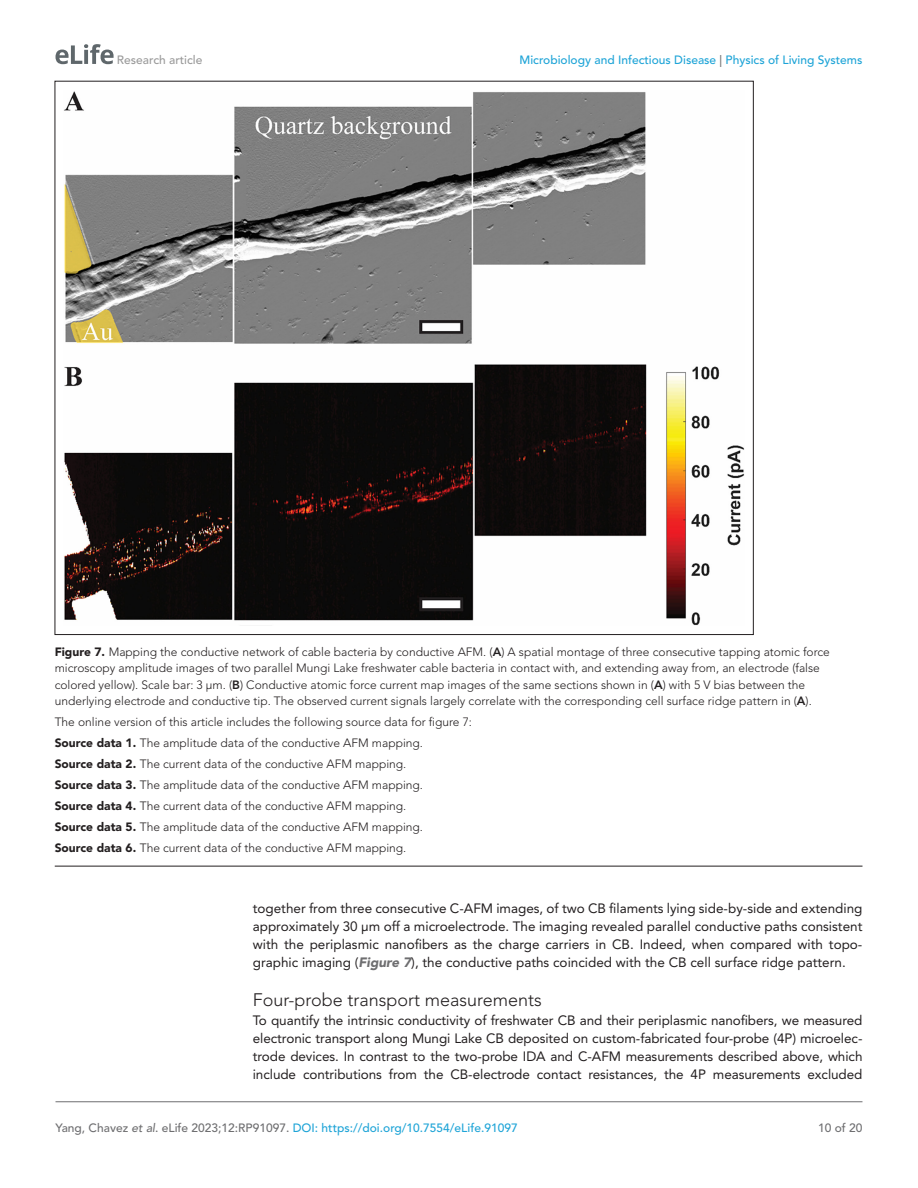
<style>
.page{position:relative;width:918px;height:1188px;background:#fff}
.page>*{position:absolute;margin:0;border:0;box-sizing:border-box;transform-origin:0 0}
.t1{font:300 18px "Avenir LT Std";color:#231f20}
.t2{font:13.5px/18px "Avenir LT Std";color:#231f20;text-align:justify}
.t3{font:300 12px/21px "Avenir LT Std";color:#231f20}
.t4{font:500 12px "Avenir LT Std";color:#1ea4d7}
.t5{font:500 12px "Avenir LT Std";color:#9a9a9a}
.t6{font:500 12px "Avenir LT Std";color:#6e6e70}
.s1{color:#6e6e70}
.s2{font-weight:900}
.s3{font-weight:800}
.s4{font-weight:900;font-style:italic;color:#6e6e70}
.s5{font-style:italic;color:#6e6e70}
</style>
<div class="page">
<svg style="left:56px;top:44px;width:58px;height:20px"></svg>
<hr style="left:56px;top:1101px;width:806px;height:1px;background:#6e6e70">
<hr style="left:55px;top:866px;width:807px;height:1px;background:#231f20">
<img style="left:64px;top:91px;width:680px;height:535px">
<p class="t5" style="left:117px;top:53px;width:87px">Research article</p>
<p class="t4" style="left:520px;top:53px;width:344px">Microbiology and Infectious Disease <span class="s1">|</span> Physics of Living Systems</p>
<p class="t3" style="left:55px;top:643px;width:777px;line-height:16.5px"><span class="s2">Figure 7.</span> Mapping the conductive network of cable bacteria by conductive AFM. (<span class="s3">A</span>) A spatial montage of three consecutive tapping atomic force microscopy amplitude images of two parallel Mungi Lake freshwater cable bacteria in contact with, and extending away from, an electrode (false colored yellow). Scale bar: 3 μm. (<span class="s3">B</span>) Conductive atomic force current map images of the same sections shown in (<span class="s3">A</span>) with 5 V bias between the underlying electrode and conductive tip. The observed current signals largely correlate with the corresponding cell surface ridge pattern in (<span class="s3">A</span>).</p>
<p class="t3" style="left:55px;top:712px;width:419px">The online version of this article includes the following source data for figure 7:<br><span class="s2">Source data 1.</span> The amplitude data of the conductive AFM mapping.<br><span class="s2">Source data 2.</span> The current data of the conductive AFM mapping.<br><span class="s2">Source data 3.</span> The amplitude data of the conductive AFM mapping.<br><span class="s2">Source data 4.</span> The current data of the conductive AFM mapping.<br><span class="s2">Source data 5.</span> The amplitude data of the conductive AFM mapping.<br><span class="s2">Source data 6.</span> The current data of the conductive AFM mapping.</p>
<p class="t2" style="left:253px;top:899px;width:611px">together from three consecutive C-AFM images, of two CB filaments lying side-by-side and extending approximately 30 μm off a microelectrode. The imaging revealed parallel conductive paths consistent with the periplasmic nanofibers as the charge carriers in CB. Indeed, when compared with topo&shy;graphic imaging (<span class="s4">Figure 7</span>), the conductive paths coincided with the CB cell surface ridge pattern.</p>
<h1 class="t1" style="left:253px;top:989px;width:291px">Four-probe transport measurements</h1>
<p class="t2" style="left:253px;top:1012px;width:611px">To quantify the intrinsic conductivity of freshwater CB and their periplasmic nanofibers, we measured electronic transport along Mungi Lake CB deposited on custom-fabricated four-probe (4P) microelec&shy;trode devices. In contrast to the two-probe IDA and C-AFM measurements described above, which include contributions from the CB-electrode contact resistances, the 4P measurements excluded</p>
<p class="t4" style="left:56px;top:1121px;width:464px"><span class="s1">Yang, Chavez</span> <span class="s5">et al</span><span class="s1">. eLife 2023;12:RP91097.</span> DOI: https://doi.org/10.7554/eLife.91097</p>
<p class="t6" style="left:818px;top:1121px;width:46px">10 of 20</p>
</div>
